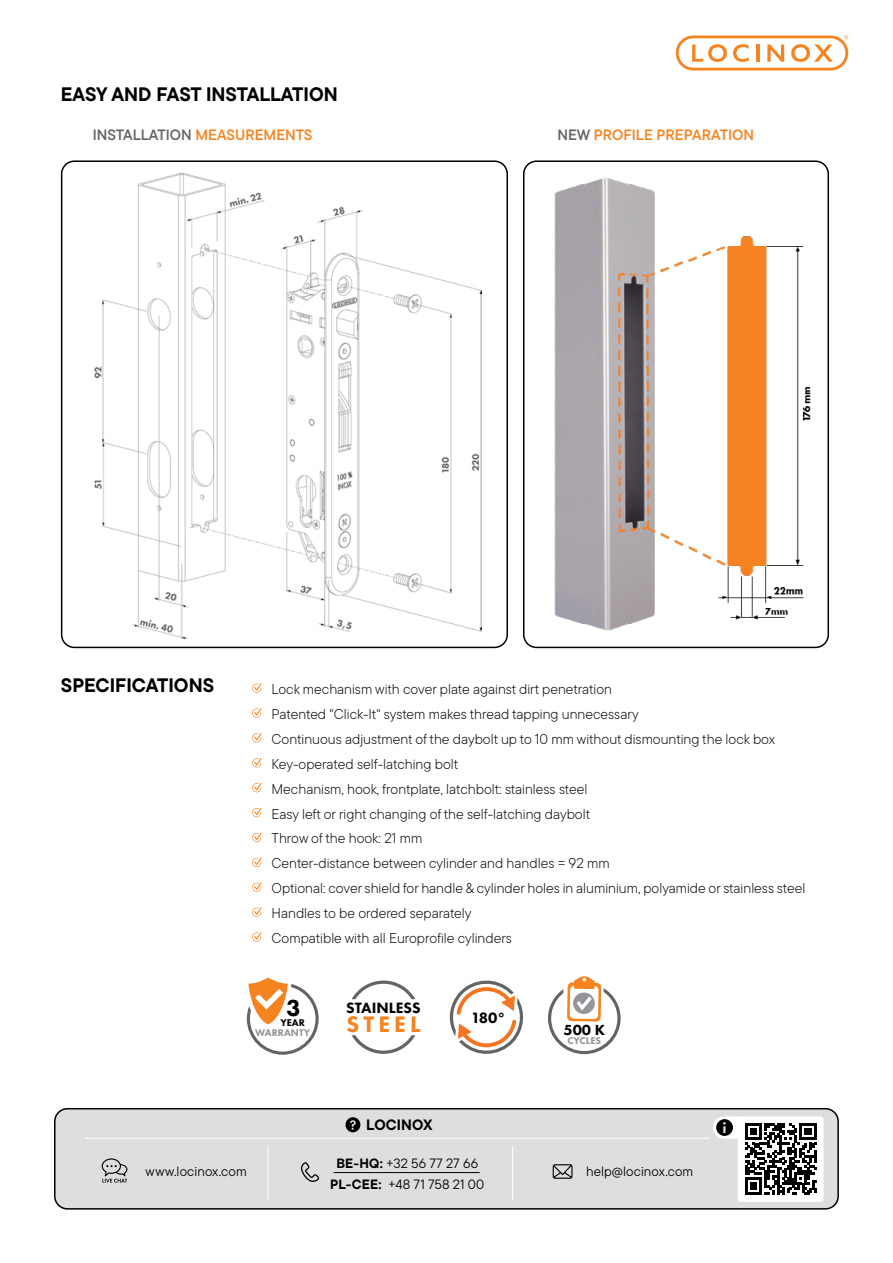
<style>
.page{position:relative;width:893px;height:1263px;background:#fff}
.page>*{position:absolute;margin:0;border:0;box-sizing:border-box;transform-origin:0 0}
.t1{font:800 24px "Futura PT";color:#000}
.t2{font:800 23.25px "Futura PT";letter-spacing:.18em;color:#f58320}
.t3{font:700 19.5px "TT Commons Pro";color:#000}
.t4{font:800 15.45px "Futura PT";color:#000}
.t5{font:800 15.15px "Futura PT";color:#000}
.t6{font:800 15.15px "Futura PT";color:#dedfe0}
.t7{font:15px "TT Commons Pro Db";color:#636466}
.t8{font:15px "TT Commons Pro Db";color:#f58320}
.t9{font:700 15px "TT Commons Pro";letter-spacing:.01em;color:#000}
.t10{font:300 14.25px/24.9px "TT Commons Pro";color:#000}
.t11{font:13.5px/21px "TT Commons Pro";letter-spacing:.01em;color:#000;text-align:center}
.t12{font:800 10.2px "Futura PT";color:#939598}
.t13{font:800 10.2px "Futura PT";color:#000}
.t14{font:800 10.05px "Futura PT";color:#939598}
.s1{color:#f58320}
.s2{color:#636466}
.s3{font-weight:700}
</style>
<div class="page">
<svg style="left:676px;top:36px;width:172px;height:34px"></svg>
<div style="left:55px;top:1109px;width:783px;height:100px;background:#dddedf;border-radius:13px"></div>
<div style="left:54px;top:1108px;width:785px;height:101px;border:2px solid #000;border-radius:13px"></div>
<hr style="left:86px;top:1138px;width:624px;height:1px;background:#fff">
<hr style="left:268px;top:1146px;width:1px;height:54px;background:#fff">
<hr style="left:512px;top:1146px;width:1px;height:54px;background:#fff">
<svg style="left:345px;top:1117px;width:15px;height:15px"></svg>
<svg style="left:553px;top:1164px;width:19px;height:15px"></svg>
<svg style="left:102px;top:1158px;width:25px;height:24px"></svg>
<svg style="left:301px;top:1162px;width:18px;height:20px"></svg>
<hr style="left:334px;top:1172px;width:146px;height:1px;background:#000">
<div style="left:738px;top:1116px;width:85px;height:86px;background:#fff;border-radius:3px"></div>
<svg style="left:713px;top:1116px;width:104px;height:79px"></svg>
<div style="left:716px;top:1119px;width:17px;height:17px;background:#000;border-radius:50%"></div>
<svg style="left:246px;top:977px;width:73px;height:78px"></svg>
<svg style="left:252px;top:683px;width:10px;height:10px"></svg>
<svg style="left:252px;top:708px;width:10px;height:10px"></svg>
<svg style="left:252px;top:733px;width:10px;height:9px"></svg>
<svg style="left:252px;top:758px;width:10px;height:9px"></svg>
<svg style="left:252px;top:783px;width:10px;height:9px"></svg>
<svg style="left:252px;top:808px;width:10px;height:9px"></svg>
<svg style="left:252px;top:833px;width:10px;height:9px"></svg>
<svg style="left:252px;top:857px;width:10px;height:10px"></svg>
<svg style="left:252px;top:882px;width:10px;height:10px"></svg>
<svg style="left:252px;top:907px;width:10px;height:10px"></svg>
<svg style="left:252px;top:932px;width:10px;height:10px"></svg>
<img style="left:94px;top:173px;width:387px;height:465px">
<div style="left:61px;top:160px;width:447px;height:488px;border:2px solid #000;border-radius:13px"></div>
<img style="left:524px;top:163px;width:304px;height:484px">
<div style="left:523px;top:160px;width:306px;height:488px;border:2px solid #000;border-radius:13px"></div>
<svg style="left:548px;top:976px;width:73px;height:78px"></svg>
<svg style="left:351px;top:980px;width:65px;height:74px"></svg>
<svg style="left:449px;top:980px;width:75px;height:74px"></svg>
<h3 class="t3" style="left:61px;top:79px;width:278px">EASY AND FAST INSTALLATION</h3>
<p class="t7" style="left:93px;top:123px;width:221px">INSTALLATION <span class="s1">MEASUREMENTS</span></p>
<p class="t8" style="left:557px;top:123px;width:198px"><span class="s2">NEW</span> PROFILE PREPARATION</p>
<h3 class="t3" style="left:61px;top:670px;width:155px">SPECIFICATIONS</h3>
<p class="t10" style="left:272px;top:677px;width:535px">Lock mechanism with cover plate against dirt penetration<br>Patented "Click-It" system makes thread tapping unnecessary<br>Continuous adjustment of the daybolt up to 10 mm without dismounting the lock box Key-operated self-latching bolt<br>Mechanism, hook, frontplate, latchbolt: stainless steel<br>Easy left or right changing of the self-latching daybolt<br>Throw of the hook: 21 mm<br>Center-distance between cylinder and handles = 92 mm<br>Optional: cover shield for handle &amp; cylinder holes in aluminium, polyamide or stainless steel Handles to be ordered separately<br>Compatible with all Europrofile cylinders</p>
<h1 class="t1" style="left:286px;top:992px;width:16px">3</h1>
<p class="t12" style="left:255px;top:1026px;width:57px">WARRANTY</p>
<p class="t13" style="left:280px;top:1017px;width:26px">YEAR</p>
<p class="t4" style="left:346px;top:999px;width:76px">STAINLESS</p>
<h2 class="t2" style="left:346px;top:1009px;width:76px">STEEL</h2>
<p class="t4" style="left:471px;top:1008px;width:35px">180°</p>
<p class="t9" style="left:366px;top:1113px;width:68px">LOCINOX</p>
<p class="t5" style="left:563px;top:1020px;width:43px">500 K</p>
<p class="t14" style="left:567px;top:1034px;width:35px">CYCLES</p>
<p class="t6" style="left:722px;top:1118px;width:6px">i</p>
<p class="t11" style="left:330px;top:1152px;width:156px"><span class="s3">BE-HQ:</span> +32 56 77 27 66<br><span class="s3">PL-CEE:</span> +48 71 758 21 00</p>
<p class="t11" style="left:146px;top:1161px;width:103px">www.locinox.com</p>
<p class="t11" style="left:586px;top:1161px;width:109px">help@locinox.com</p>
</div>
